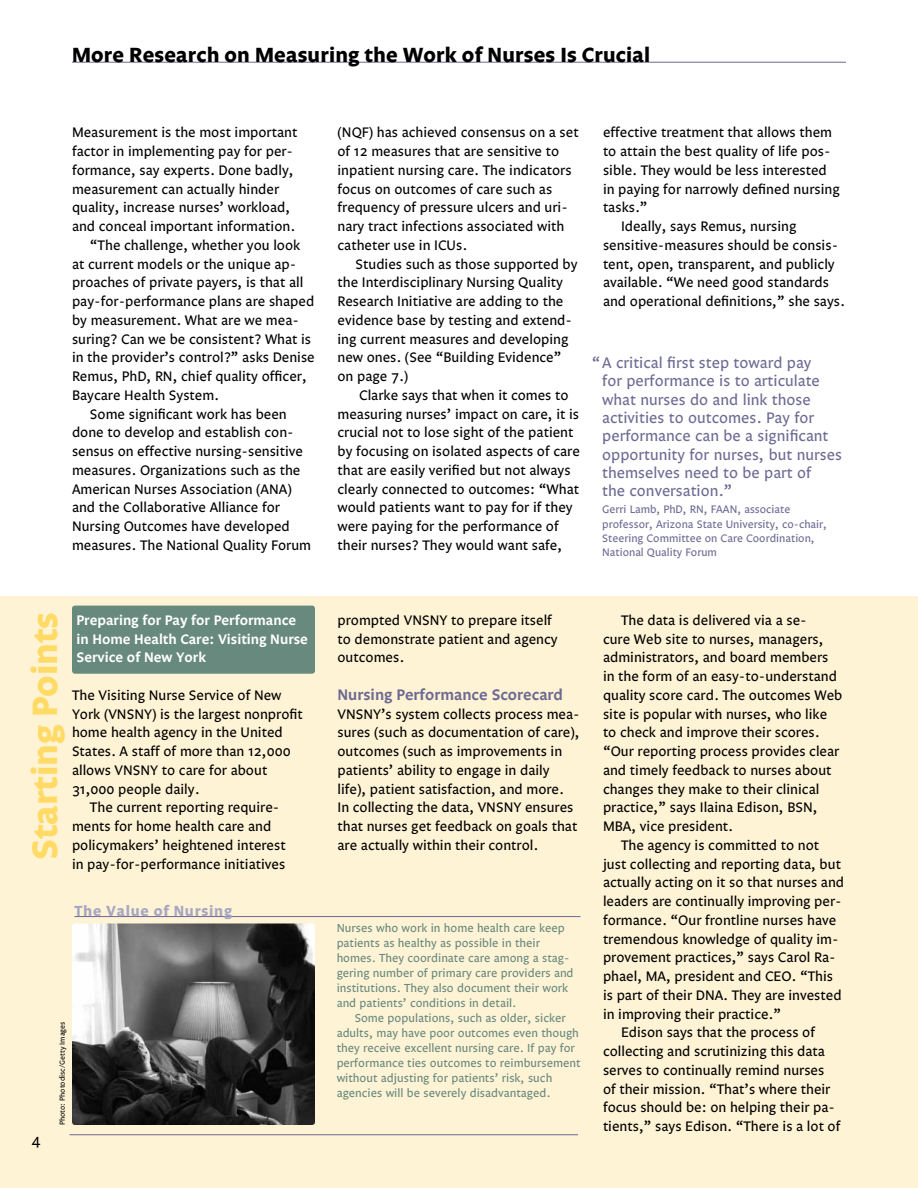
<style>
.page{position:relative;width:918px;height:1188px;background:#fff}
.page>*{position:absolute;margin:0;border:0;box-sizing:border-box;transform-origin:0 0}
.t1{font:700 36px "Legato";color:#ffda64}
.t2{font:700 21px "Legato";letter-spacing:.01em;color:#000}
.t3{font:15.75px/18.3px "Legato";color:#6d6a93}
.t4{font:600 15.75px "Legato";color:#6d6a93}
.t5{font:700 15px "Legato";letter-spacing:.05em;color:#a8a7c3}
.t6{font:15px "Legato";color:#000}
.t7{font:14.25px/18.8px "Legato";color:#000}
.t8{font:600 14.25px/18.8px "Legato";color:#fff}
.t9{font:12px/15px "Legato";color:#67897e}
.t10{font:11.25px/14.2px "Legato";color:#6d6a93}
.t11{font:7.5px "Legato";color:#000}
</style>
<div class="page">
<hr style="left:72px;top:62px;width:774px;height:1px;background:#6d6a93">
<div style="left:0;top:596px;width:918px;height:592px;background:#fff3d5"></div>
<hr style="left:74px;top:916px;width:507px;height:1px;background:#6d6a93">
<hr style="left:70px;top:1134px;width:508px;height:1px;background:#6d6a93">
<img style="left:72px;top:923px;width:243px;height:202px">
<div style="left:72px;top:606px;width:243px;height:68px;background:#67897e;border-radius:3px"></div>
<h2 class="t2" style="left:72px;top:43px;width:580px">More Research on Measuring the Work of Nurses Is Crucial</h2>
<p class="t7" style="left:72px;top:124px;width:227px">Measurement is the most important</p>
<p class="t7" style="left:72px;top:143px;width:223px">factor in implementing pay for per-</p>
<p class="t7" style="left:72px;top:161px;width:223px">formance, say experts. Done badly,</p>
<p class="t7" style="left:72px;top:180px;width:209px">measurement can actually hinder</p>
<p class="t7" style="left:72px;top:199px;width:220px">quality, increase nurses’ workload,</p>
<p class="t7" style="left:72px;top:218px;width:225px">and conceal important information.</p>
<p class="t7" style="left:90px;top:236px;width:212px">“The challenge, whether you look</p>
<p class="t7" style="left:72px;top:255px;width:226px">at current models or the unique ap-</p>
<p class="t7" style="left:72px;top:274px;width:233px">proaches of private payers, is that all</p>
<p class="t7" style="left:72px;top:293px;width:244px">pay-for-performance plans are shaped</p>
<p class="t7" style="left:72px;top:311px;width:229px">by measurement. What are we mea-</p>
<p class="t7" style="left:72px;top:330px;width:241px">suring? Can we be consistent? What is</p>
<p class="t7" style="left:72px;top:349px;width:244px">in the provider’s control?” asks Denise</p>
<p class="t7" style="left:72px;top:368px;width:236px">Remus, PhD, RN, chief quality officer,</p>
<p class="t7" style="left:72px;top:386px;width:149px">Baycare Health System.</p>
<p class="t7" style="left:90px;top:405px;width:198px">Some significant work has been</p>
<p class="t7" style="left:72px;top:424px;width:223px">done to develop and establish con-</p>
<p class="t7" style="left:72px;top:443px;width:233px">sensus on effective nursing-sensitive</p>
<p class="t7" style="left:72px;top:461px;width:230px">measures. Organizations such as the</p>
<p class="t7" style="left:72px;top:480px;width:221px">American Nurses Association (ANA)</p>
<p class="t7" style="left:72px;top:499px;width:210px">and the Collaborative Alliance for</p>
<p class="t7" style="left:72px;top:518px;width:219px">Nursing Outcomes have developed</p>
<p class="t7" style="left:72px;top:536px;width:241px">measures. The National Quality Forum</p>
<h1 class="t1" style="left:24px;top:860px;width:250px;rotate:-90deg">Starting Points</h1>
<p class="t8" style="left:76px;top:611px;width:233px">Preparing for Pay for Performance in Home Health Care: Visiting Nurse<br>Service of New York</p>
<p class="t7" style="left:72px;top:686px;width:211px">The Visiting Nurse Service of New</p>
<p class="t7" style="left:72px;top:705px;width:232px">York (VNSNY) is the largest nonprofit</p>
<p class="t7" style="left:72px;top:724px;width:212px">home health agency in the United</p>
<p class="t7" style="left:72px;top:743px;width:220px">States. A staff of more than 12,000</p>
<p class="t7" style="left:72px;top:761px;width:197px">allows VNSNY to care for about</p>
<p class="t7" style="left:72px;top:780px;width:129px">31,000 people daily.</p>
<p class="t7" style="left:90px;top:799px;width:191px">The current reporting require-</p>
<p class="t7" style="left:72px;top:818px;width:201px">ments for home health care and</p>
<p class="t7" style="left:72px;top:836px;width:215px">policymakers’ heightened interest</p>
<p class="t7" style="left:72px;top:855px;width:215px">in pay-for-performance initiatives</p>
<p class="t5" style="left:74px;top:902px;width:159px">The Value of Nursing</p>
<p class="t6" style="left:32px;top:1131px;width:10px">4</p>
<p class="t11" style="left:58px;top:1125px;width:105px;rotate:-90deg">Photo: Photodisc/Getty Images</p>
<p class="t7" style="left:338px;top:124px;width:243px">(NQF) has achieved consensus on a set of 12 measures that are sensitive to inpatient nursing care. The indicators focus on outcomes of care such as frequency of pressure ulcers and uri&shy;nary tract infections associated with catheter use in ICUs.</p>
<p class="t7" style="left:338px;top:255px;width:242px;text-indent:18px">Studies such as those supported by the Interdisciplinary Nursing Quality Research Initiative are adding to the evidence base by testing and extend&shy;ing current measures and developing new ones. (See “Building Evidence” on page 7.)</p>
<p class="t7" style="left:338px;top:386px;width:244px;text-indent:22px">Clarke says that when it comes to measuring nurses’ impact on care, it is crucial not to lose sight of the patient by focusing on isolated aspects of care that are easily verified but not always clearly connected to outcomes: “What would patients want to pay for if they were paying for the performance of their nurses? They would want safe,</p>
<p class="t7" style="left:603px;top:124px;width:231px">effective treatment that allows them</p>
<p class="t7" style="left:603px;top:143px;width:229px">to attain the best quality of life pos-</p>
<p class="t7" style="left:603px;top:161px;width:225px">sible. They would be less interested</p>
<p class="t7" style="left:603px;top:180px;width:238px">in paying for narrowly defined nursing</p>
<p class="t7" style="left:603px;top:199px;width:46px">tasks.”</p>
<p class="t7" style="left:621px;top:218px;width:177px">Ideally, says Remus, nursing</p>
<p class="t7" style="left:603px;top:236px;width:237px">sensitive-measures should be consis-</p>
<p class="t7" style="left:603px;top:255px;width:233px">tent, open, transparent, and publicly</p>
<p class="t7" style="left:603px;top:274px;width:228px">available. “We need good standards</p>
<p class="t7" style="left:603px;top:293px;width:243px">and operational definitions,” she says.</p>
<p class="t3" style="left:602px;top:354px;width:241px;text-indent:-11px">“A critical first step toward pay<br>for performance is to articulate what nurses do and link those activities to outcomes. Pay for performance can be a significant opportunity for nurses, but nurses themselves need to be part of<br>the conversation.”</p>
<p class="t10" style="left:602px;top:503px;width:226px">Gerri Lamb, PhD, RN, FAAN, associate professor, Arizona State University, co-chair, Steering Committee on Care Coordination, National Quality Forum</p>
<p class="t7" style="left:338px;top:611px;width:222px">prompted VNSNY to prepare itself to demonstrate patient and agency outcomes.</p>
<p class="t4" style="left:338px;top:685px;width:227px">Nursing Performance Scorecard</p>
<p class="t7" style="left:338px;top:705px;width:244px">VNSNY’s system collects process mea&shy;sures (such as documentation of care), outcomes (such as improvements in patients’ ability to engage in daily life), patient satisfaction, and more.<br>In collecting the data, VNSNY ensures that nurses get feedback on goals that are actually within their control.</p>
<p class="t9" style="left:337px;top:921px;width:238px">Nurses who work in home health care keep patients as healthy as possible in their homes. They coordinate care among a stag&shy;gering number of primary care providers and institutions. They also document their work and patients’ conditions in detail.</p>
<p class="t9" style="left:337px;top:1011px;width:245px;text-indent:18px">Some populations, such as older, sicker adults, may have poor outcomes even though they receive excellent nursing care. If pay for performance ties outcomes to reimbursement without adjusting for patients’ risk, such agencies will be severely disadvantaged.</p>
<p class="t7" style="left:621px;top:611px;width:187px">The data is delivered via a se-</p>
<p class="t7" style="left:603px;top:630px;width:222px">cure Web site to nurses, managers,</p>
<p class="t7" style="left:603px;top:649px;width:227px">administrators, and board members</p>
<p class="t7" style="left:603px;top:668px;width:235px">in the form of an easy-to-understand</p>
<p class="t7" style="left:603px;top:686px;width:241px">quality score card. The outcomes Web</p>
<p class="t7" style="left:603px;top:705px;width:226px">site is popular with nurses, who like</p>
<p class="t7" style="left:603px;top:724px;width:218px">to check and improve their scores.</p>
<p class="t7" style="left:603px;top:743px;width:238px">“Our reporting process provides clear</p>
<p class="t7" style="left:603px;top:761px;width:230px">and timely feedback to nurses about</p>
<p class="t7" style="left:603px;top:780px;width:218px">changes they make to their clinical</p>
<p class="t7" style="left:603px;top:799px;width:216px">practice,” says Ilaina Edison, BSN,</p>
<p class="t7" style="left:603px;top:818px;width:132px">MBA, vice president.</p>
<p class="t7" style="left:621px;top:836px;width:200px">The agency is committed to not</p>
<p class="t7" style="left:603px;top:855px;width:240px">just collecting and reporting data, but</p>
<p class="t7" style="left:603px;top:874px;width:243px">actually acting on it so that nurses and</p>
<p class="t7" style="left:603px;top:893px;width:240px">leaders are continually improving per-</p>
<p class="t7" style="left:603px;top:911px;width:235px">formance. “Our frontline nurses have</p>
<p class="t7" style="left:603px;top:930px;width:237px">tremendous knowledge of quality im-</p>
<p class="t7" style="left:603px;top:949px;width:234px">provement practices,” says Carol Ra-</p>
<p class="t7" style="left:603px;top:968px;width:232px">phael, MA, president and CEO. “This</p>
<p class="t7" style="left:603px;top:986px;width:240px">is part of their DNA. They are invested</p>
<p class="t7" style="left:603px;top:1005px;width:180px">in improving their practice.”</p>
<p class="t7" style="left:621px;top:1024px;width:196px">Edison says that the process of</p>
<p class="t7" style="left:603px;top:1043px;width:224px">collecting and scrutinizing this data</p>
<p class="t7" style="left:603px;top:1061px;width:223px">serves to continually remind nurses</p>
<p class="t7" style="left:603px;top:1080px;width:229px">of their mission. “That’s where their</p>
<p class="t7" style="left:603px;top:1099px;width:234px">focus should be: on helping their pa-</p>
<p class="t7" style="left:603px;top:1118px;width:239px">tients,” says Edison. “There is a lot of</p>
</div>
